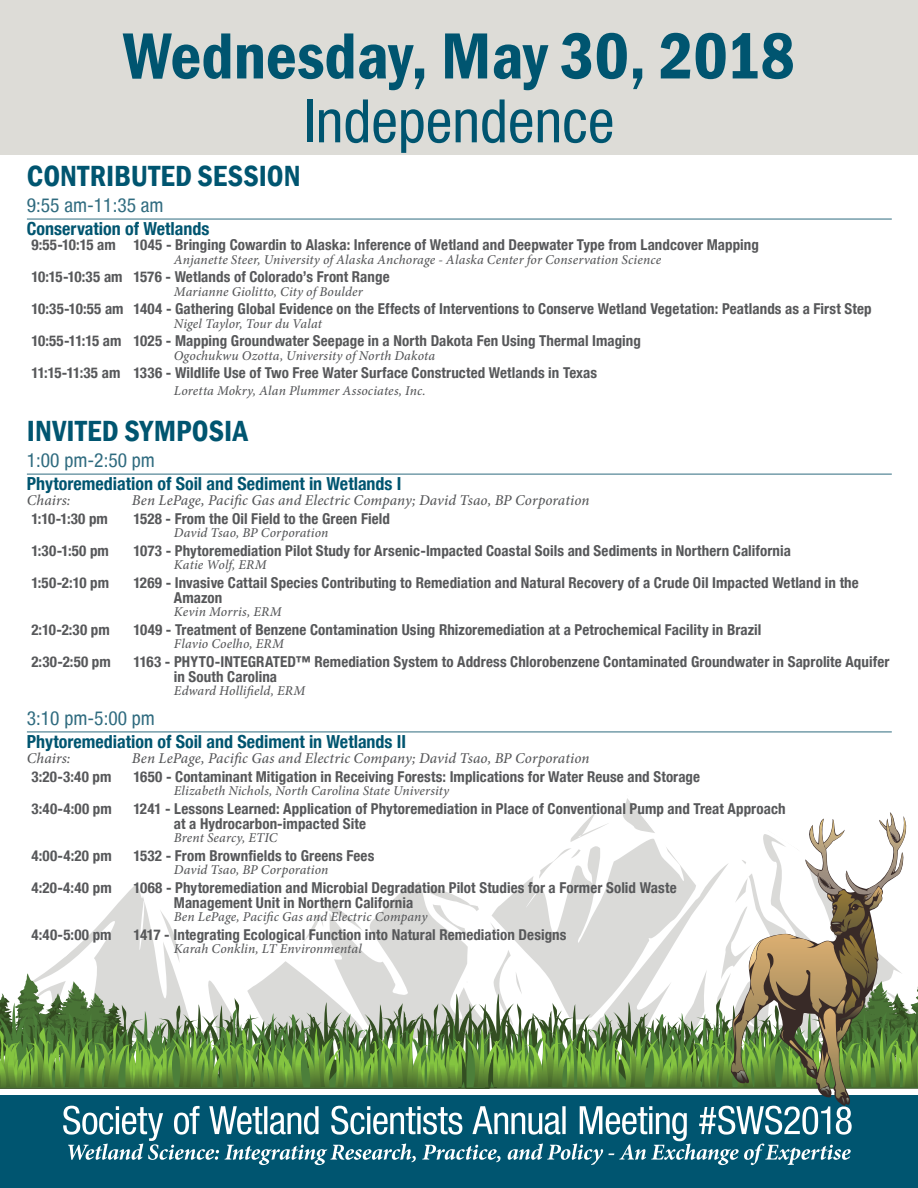
<style>
.page{position:relative;width:918px;height:1188px;background:#fff}
.page>*{position:absolute;margin:0;border:0;box-sizing:border-box;transform-origin:0 0}
.t1{font:600 condensed 67.5px "Franklin Gothic";color:#005570}
.t2{font:condensed 60px "Helvetica Neue LT";color:#005570}
.Symposia_Session{font:600 condensed 30px "Franklin Gothic";letter-spacing:.01em;color:#005570}
.time{font:condensed 19.5px "Helvetica Neue LT";color:#2f6b7f}
.track_title{font:700 condensed 18px "Helvetica Neue LT";color:#005570}
.Session_Titles{font:700 condensed 15px/15px "Helvetica Neue LT";letter-spacing:.005em;color:#57585a}
.moderator{font:italic 500 15px "Minion Pro";letter-spacing:.005em;color:#57585a}
.author{font:italic 500 13.5px "Minion Pro";letter-spacing:.01em;color:#57585a}
</style>
<div class="page">
<div style="left:0;top:0;width:918px;height:154px;background:#dddcd7"></div>
<div style="left:0;top:1095px;width:918px;height:93px;background:#005570"></div>
<svg style="left:0;top:813px;width:918px;height:352px"></svg>
<hr style="left:27px;top:219px;width:865px;height:1px;background:#2f6b7f">
<hr style="left:27px;top:474px;width:865px;height:1px;background:#2f6b7f">
<hr style="left:27px;top:732px;width:865px;height:1px;background:#2f6b7f">
<p class="t1" style="left:123px;top:11px;width:673px">Wednesday, May 30, 2018</p>
<p class="t2" style="left:303px;top:86px;width:313px">Independence</p>
<p class="Symposia_Session" style="left:27px;top:156px;width:275px">CONTRIBUTED SESSION</p>
<p class="time" style="left:27px;top:194px;width:138px">9:55 am-11:35 am</p>
<p class="track_title" style="left:27px;top:218px;width:184px">Conservation of Wetlands</p>
<p class="Session_Titles" style="left:31px;top:237px;width:729px">9:55-10:15 am 1045 - Bringing Cowardin to Alaska: Inference of Wetland and Deepwater Type from Landcover Mapping</p>
<p class="author" style="left:174px;top:250px;width:489px">Anjanette Steer, University of Alaska Anchorage - Alaska Center for Conservation Science</p>
<p class="Session_Titles" style="left:31px;top:269px;width:360px">10:15-10:35 am 1576 - Wetlands of Colorado’s Front Range</p>
<p class="author" style="left:174px;top:282px;width:191px">Marianne Giolitto, City of Boulder</p>
<p class="Session_Titles" style="left:31px;top:301px;width:842px">10:35-10:55 am 1404 - Gathering Global Evidence on the Effects of Interventions to Conserve Wetland Vegetation: Peatlands as a First Step</p>
<p class="author" style="left:174px;top:314px;width:150px">Nigel Taylor, Tour du Valat</p>
<p class="Session_Titles" style="left:31px;top:333px;width:611px">10:55-11:15 am 1025 - Mapping Groundwater Seepage in a North Dakota Fen Using Thermal Imaging</p>
<p class="author" style="left:174px;top:346px;width:263px">Ogochukwu Ozotta, University of North Dakota</p>
<p class="Session_Titles" style="left:31px;top:365px;width:567px">11:15-11:35 am 1336 - Wildlife Use of Two Free Water Surface Constructed Wetlands in Texas</p>
<p class="author" style="left:174px;top:381px;width:253px">Loretta Mokry, Alan Plummer Associates, Inc.</p>
<p class="Symposia_Session" style="left:27px;top:411px;width:223px">INVITED SYMPOSIA</p>
<p class="time" style="left:27px;top:449px;width:129px">1:00 pm-2:50 pm</p>
<p class="track_title" style="left:27px;top:473px;width:376px">Phytoremediation of Soil and Sediment in Wetlands I</p>
<p class="moderator" style="left:27px;top:490px;width:45px">Chairs:</p>
<p class="moderator" style="left:132px;top:490px;width:459px">Ben LePage, Pacific Gas and Electric Company; David Tsao, BP Corporation</p>
<p class="Session_Titles" style="left:31px;top:511px;width:78px">1:10-1:30 pm</p>
<p class="Session_Titles" style="left:133px;top:511px;width:258px">1528 - From the Oil Field to the Green Field</p>
<p class="author" style="left:174px;top:524px;width:156px">David Tsao, BP Corporation</p>
<p class="Session_Titles" style="left:31px;top:543px;width:79px">1:30-1:50 pm</p>
<p class="Session_Titles" style="left:133px;top:543px;width:659px">1073 - Phytoremediation Pilot Study for Arsenic-Impacted Coastal Soils and Sediments in Northern California</p>
<p class="author" style="left:174px;top:556px;width:94px">Katie Wolf, ERM</p>
<p class="Session_Titles" style="left:31px;top:575px;width:79px">1:50-2:10 pm</p>
<p class="Session_Titles" style="left:174px;top:575px;width:686px;text-indent:-40px">1269 - Invasive Cattail Species Contributing to Remediation and Natural Recovery of a Crude Oil Impacted Wetland in the<br>Amazon</p>
<p class="author" style="left:174px;top:603px;width:109px">Kevin Morris, ERM</p>
<p class="Session_Titles" style="left:31px;top:622px;width:80px">2:10-2:30 pm</p>
<p class="Session_Titles" style="left:133px;top:622px;width:630px">1049 - Treatment of Benzene Contamination Using Rhizoremediation at a Petrochemical Facility in Brazil</p>
<p class="author" style="left:174px;top:635px;width:112px">Flavio Coelho, ERM</p>
<p class="Session_Titles" style="left:31px;top:654px;width:81px">2:30-2:50 pm</p>
<p class="Session_Titles" style="left:174px;top:654px;width:717px;text-indent:-40px">1163 - PHYTO-INTEGRATED™ Remediation System to Address Chlorobenzene Contaminated Groundwater in Saprolite Aquifer in South Carolina</p>
<p class="author" style="left:174px;top:682px;width:133px">Edward Hollifield, ERM</p>
<p class="time" style="left:27px;top:707px;width:129px">3:10 pm-5:00 pm</p>
<p class="track_title" style="left:27px;top:731px;width:381px">Phytoremediation of Soil and Sediment in Wetlands II</p>
<p class="moderator" style="left:27px;top:748px;width:45px">Chairs:</p>
<p class="moderator" style="left:132px;top:748px;width:459px">Ben LePage, Pacific Gas and Electric Company; David Tsao, BP Corporation</p>
<p class="Session_Titles" style="left:31px;top:769px;width:82px">3:20-3:40 pm</p>
<p class="Session_Titles" style="left:133px;top:769px;width:568px">1650 - Contaminant Mitigation in Receiving Forests: Implications for Water Reuse and Storage</p>
<p class="author" style="left:174px;top:781px;width:277px">Elizabeth Nichols, North Carolina State University</p>
<p class="Session_Titles" style="left:31px;top:801px;width:82px">3:40-4:00 pm</p>
<p class="Session_Titles" style="left:174px;top:801px;width:613px;text-indent:-40px">1241 - Lessons Learned: Application of Phytoremediation in Place of Conventional Pump and Treat Approach at a Hydrocarbon-impacted Site</p>
<p class="author" style="left:174px;top:828px;width:105px">Brent Searcy, ETIC</p>
<p class="Session_Titles" style="left:31px;top:848px;width:82px">4:00-4:20 pm</p>
<p class="Session_Titles" style="left:133px;top:848px;width:242px">1532 - From Brownfields to Greens Fees</p>
<p class="author" style="left:174px;top:860px;width:156px">David Tsao, BP Corporation</p>
<p class="Session_Titles" style="left:31px;top:880px;width:82px">4:20-4:40 pm</p>
<p class="Session_Titles" style="left:174px;top:880px;width:504px;text-indent:-40px">1068 - Phytoremediation and Microbial Degradation Pilot Studies for a Former Solid Waste<br>Management Unit in Northern California</p>
<p class="author" style="left:174px;top:907px;width:255px">Ben LePage, Pacific Gas and Electric Company</p>
<p class="Session_Titles" style="left:31px;top:927px;width:82px">4:40-5:00 pm</p>
<p class="Session_Titles" style="left:133px;top:927px;width:435px">1417 - Integrating Ecological Function into Natural Remediation Designs</p>
<p class="author" style="left:174px;top:940px;width:189px">Karah Conklin, LT Environmental</p>
</div>
